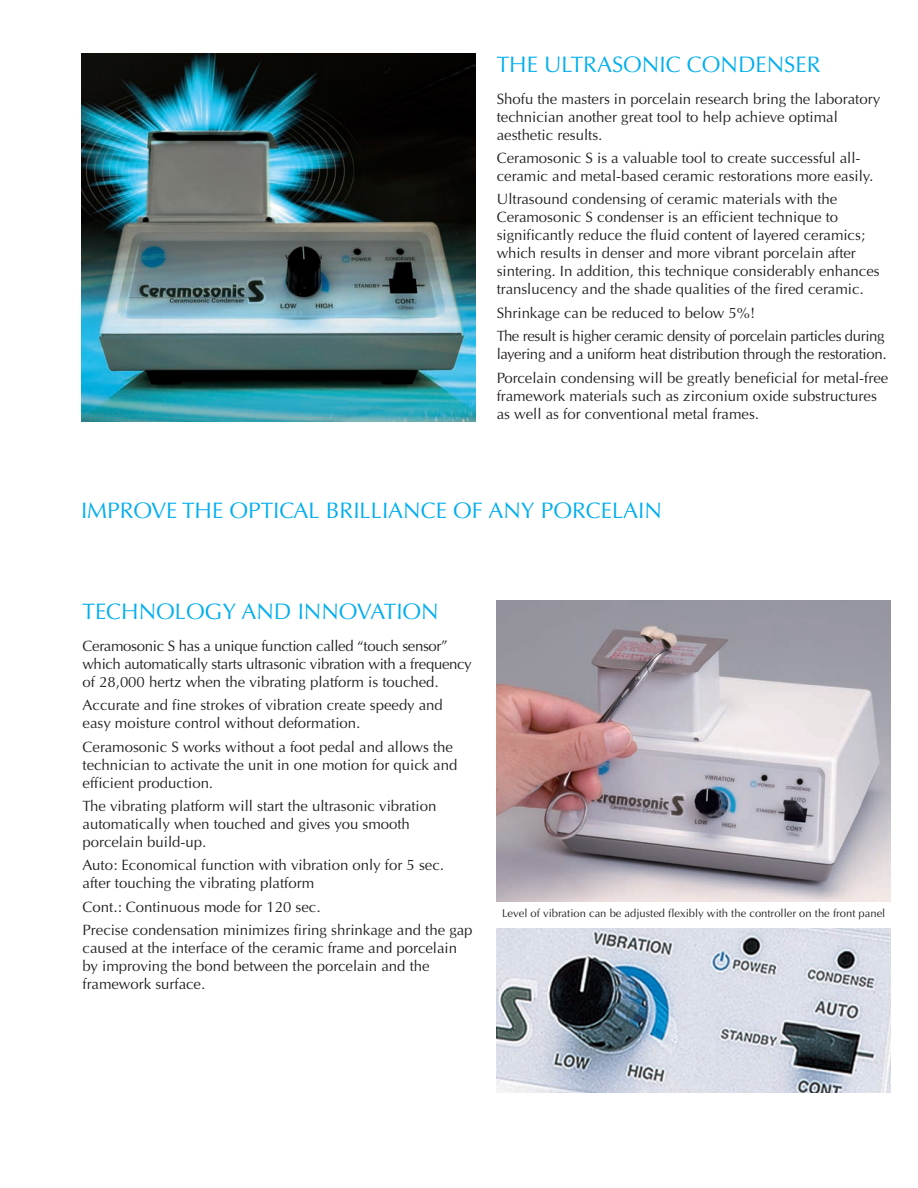
<style>
.page{position:relative;width:918px;height:1188px;background:#fff}
.page>*{position:absolute;margin:0;border:0;box-sizing:border-box;transform-origin:0 0}
.t1{font:22.5px "Optima";color:#00aeef}
.t2{font:15px/18px "Optima";color:#231f20}
.t3{font:15px/18px "Optima";letter-spacing:-.02em;color:#231f20}
.t4{font:15px/23.4px "Optima";letter-spacing:-.025em;color:#231f20}
.t5{font:11.25px "Optima";color:#231f20}
</style>
<div class="page">
<img style="left:82px;top:54px;width:393px;height:367px">
<img style="left:496px;top:601px;width:395px;height:300px">
<img style="left:496px;top:929px;width:395px;height:163px">
<h1 class="t1" style="left:497px;top:55px;width:325px">THE ULTRASONIC CONDENSER</h1>
<p class="t2" style="left:497px;top:91px;width:385px">Shofu the masters in porcelain research bring the laboratory technician another great tool to help achieve optimal aesthetic results.</p>
<p class="t2" style="left:497px;top:150px;width:378px">Ceramosonic S is a valuable tool to create successful all&shy;ceramic and metal-based ceramic restorations more easily.</p>
<p class="t2" style="left:497px;top:192px;width:385px">Ultrasound condensing of ceramic materials with the Ceramosonic S condenser is an efficient technique to significantly reduce the fluid content of layered ceramics; which results in denser and more vibrant porcelain after sintering. In addition, this technique considerably enhances translucency and the shade qualities of the fired ceramic.</p>
<p class="t4" style="left:497px;top:302px;width:389px">Shrinkage can be reduced to below 5%!<br>The result is higher ceramic density of porcelain particles during</p>
<p class="t3" style="left:497px;top:344px;width:393px;line-height:23.4px">layering and a uniform heat distribution through the restoration.<br>Porcelain condensing will be greatly beneficial for metal-free</p>
<p class="t2" style="left:497px;top:388px;width:382px">framework materials such as zirconium oxide substructures as well as for conventional metal frames.</p>
<h1 class="t1" style="left:81px;top:501px;width:583px">IMPROVE THE OPTICAL BRILLIANCE OF ANY PORCELAIN</h1>
<h1 class="t1" style="left:83px;top:602px;width:358px">TECHNOLOGY AND INNOVATION</h1>
<p class="t3" style="left:83px;top:638px;width:391px">Ceramosonic S has a unique function called “touch sensor” which automatically starts ultrasonic vibration with a frequency of 28,000 hertz when the vibrating platform is touched.</p>
<p class="t2" style="left:83px;top:698px;width:362px">Accurate and fine strokes of vibration create speedy and easy moisture control without deformation.</p>
<p class="t2" style="left:83px;top:739px;width:376px">Ceramosonic S works without a foot pedal and allows the technician to activate the unit in one motion for quick and efficient production.</p>
<p class="t2" style="left:83px;top:798px;width:355px">The vibrating platform will start the ultrasonic vibration automatically when touched and gives you smooth porcelain build-up.</p>
<p class="t2" style="left:83px;top:858px;width:363px">Auto: Economical function with vibration only for 5 sec. after touching the vibrating platform</p>
<p class="t2" style="left:83px;top:896px;width:392px;line-height:23.4px">Cont.: Continuous mode for 120 sec.<br>Precise condensation minimizes firing shrinkage and the gap</p>
<p class="t2" style="left:83px;top:941px;width:376px">caused at the interface of the ceramic frame and porcelain by improving the bond between the porcelain and the framework surface.</p>
<p class="t5" style="left:502px;top:909px;width:385px">Level of vibration can be adjusted flexibly with the controller on the front panel</p>
</div>
